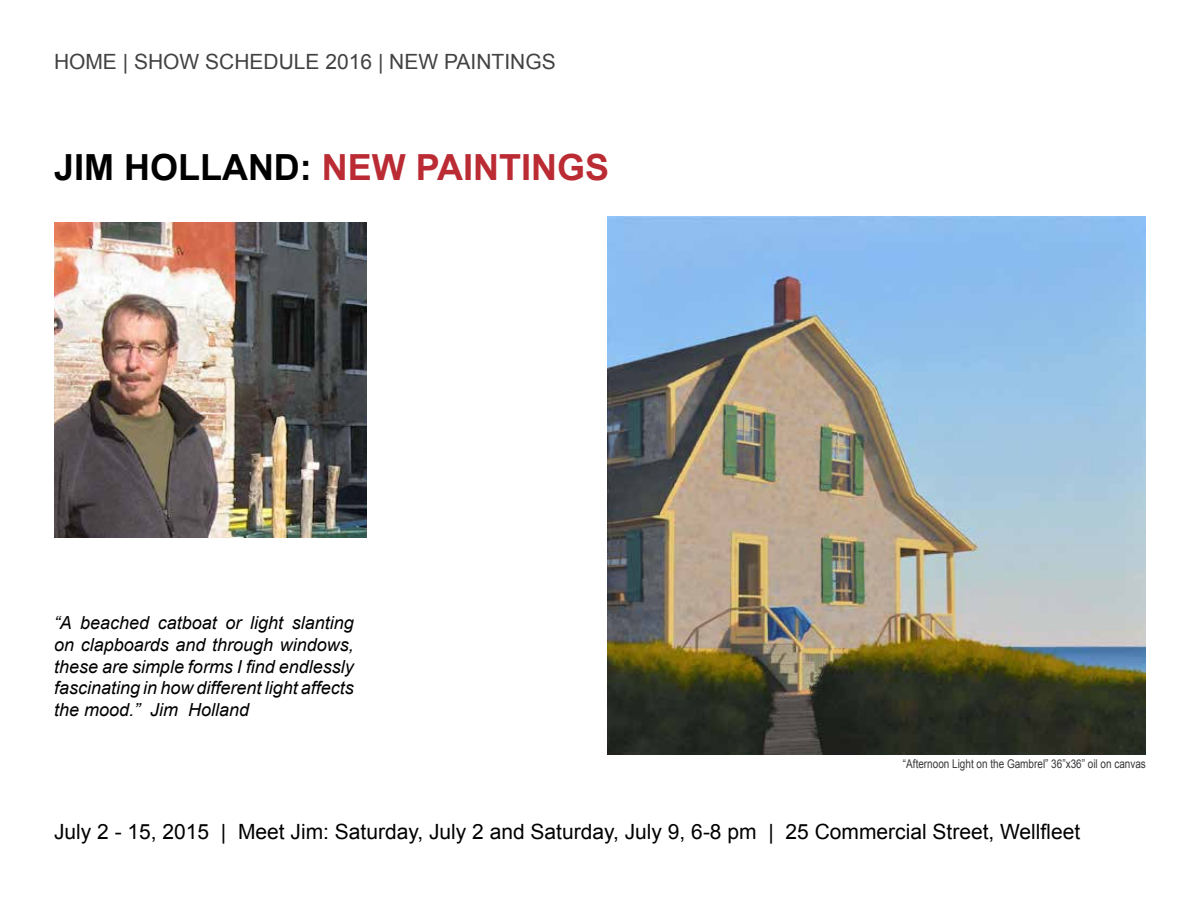
<style>
.page{position:relative;width:1200px;height:900px;background:#fff}
.page>*{position:absolute;margin:0;border:0;box-sizing:border-box;transform-origin:0 0}
.t1{font:700 36px "Arial";color:#bb2b33}
.t2{font:21px "Arial";color:#000}
.t3{font:21px "Arial";color:#424242}
.t4{font:italic 18px/21.6px "Arial";color:#000;text-align:justify}
.t5{font:12px "Arial";color:#373639;scale:.83 1}
.s1{color:#000}
</style>
<div class="page">
<img style="left:608px;top:216px;width:538px;height:538px">
<img style="left:54px;top:222px;width:312px;height:315px">
<p class="t3" style="left:54px;top:48px;width:503px">HOME | SHOW SCHEDULE 2016 | NEW PAINTINGS</p>
<h1 class="t1" style="left:54px;top:143px;width:557px"><span class="s1">JIM HOLLAND:</span> NEW PAINTINGS</h1>
<p class="t4" style="left:54px;top:613px;width:301px">“A beached catboat or light slanting on clapboards and through windows, these are simple forms I find endlessly fascinating in how different light affects the mood.” Jim Holland</p>
<p class="t5" style="left:903px;top:756px;width:294px">“Afternoon Light on the Gambrel” 36”x36” oil on canvas</p>
<p class="t2" style="left:54px;top:818px;width:1028px">July 2 - 15, 2015 | Meet Jim: Saturday, July 2 and Saturday, July 9, 6-8 pm | 25 Commercial Street, Wellfleet</p>
</div>
